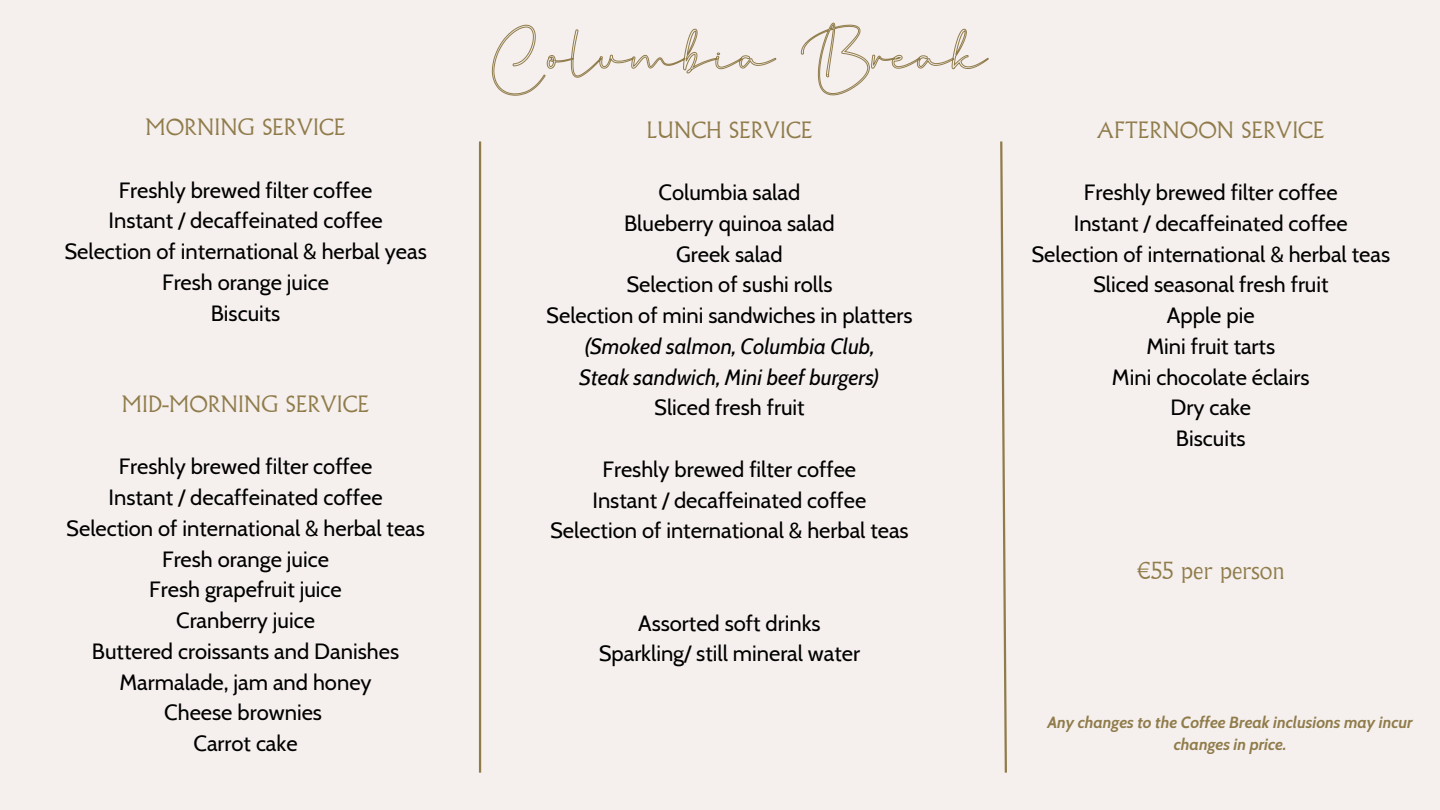
<style>
.page{position:relative;width:1440px;height:810px;background:#f5f0ee}
.page>*{position:absolute;margin:0;border:0;box-sizing:border-box;transform-origin:0 0}
.t1{font:300 23px "Albertus MT Pro";color:#907c4b}
.t2{font:22px/30.8px "Cabin";color:#000;text-align:center}
.t3{font:300 22px "Albertus MT Pro";color:#907c4b}
.t4{font:italic 700 16.1px/22.5px "Cabin";color:#907c4b;text-align:center}
.s1{font-style:italic}
</style>
<div class="page">
<svg style="left:492px;top:22px;width:497px;height:74px"></svg>
<hr style="left:479px;top:141px;width:2px;height:632px;background:#907c4b">
<svg style="left:1000px;top:141px;width:7px;height:632px"></svg>
<h2 class="t3" style="left:146px;top:117px;width:202px">MORNING SERVICE</h2>
<h3 class="t2" style="left:64px;top:174px;width:364px">Freshly brewed filter coffee<br>Instant / decaffeinated coffee<br>Selection of international &amp; herbal yeas<br>Fresh orange juice<br>Biscuits</h3>
<h3 class="t3" style="left:122px;top:394px;width:249px">MID-MORNING SERVICE</h3>
<h3 class="t2" style="left:66px;top:451px;width:360px">Freshly brewed filter coffee<br>Instant / decaffeinated coffee<br>Selection of international &amp; herbal teas<br>Fresh orange juice<br>Fresh grapefruit juice</h3>
<h2 class="t2" style="left:92px;top:605px;width:309px">Cranberry juice<br>Buttered croissants and Danishes<br>Marmalade, jam and honey<br>Cheese brownies<br>Carrot cake</h2>
<h3 class="t3" style="left:646px;top:120px;width:167px">LUNCH SERVICE</h3>
<h1 class="t2" style="left:546px;top:177px;width:368px">Columbia salad<br>Blueberry quinoa salad<br>Greek salad<br>Selection of sushi rolls<br>Selection of mini sandwiches in platters <span class="s1">(Smoked salmon, Columbia Club,<br>Steak sandwich, Mini beef burgers)<br></span>Sliced fresh fruit</h1>
<h2 class="t2" style="left:550px;top:454px;width:360px">Freshly brewed filter coffee<br>Instant / decaffeinated coffee<br>Selection of international &amp; herbal teas</h2>
<h3 class="t2" style="left:599px;top:607px;width:263px">Assorted soft drinks<br>Sparkling/ still mineral water</h3>
<h3 class="t3" style="left:1097px;top:120px;width:229px">AFTERNOON SERVICE</h3>
<h3 class="t2" style="left:1031px;top:177px;width:360px">Freshly brewed filter coffee<br>Instant / decaffeinated coffee<br>Selection of international &amp; herbal teas<br>Sliced seasonal fresh fruit<br>Apple pie<br>Mini fruit tarts<br>Mini chocolate éclairs<br>Dry cake<br>Biscuits</h3>
<h3 class="t1" style="left:1137px;top:560px;width:150px">€55 per person</h3>
<h3 class="t4" style="left:1047px;top:711px;width:367px">Any changes to the Coffee Break inclusions may incur changes in price.</h3>
</div>
